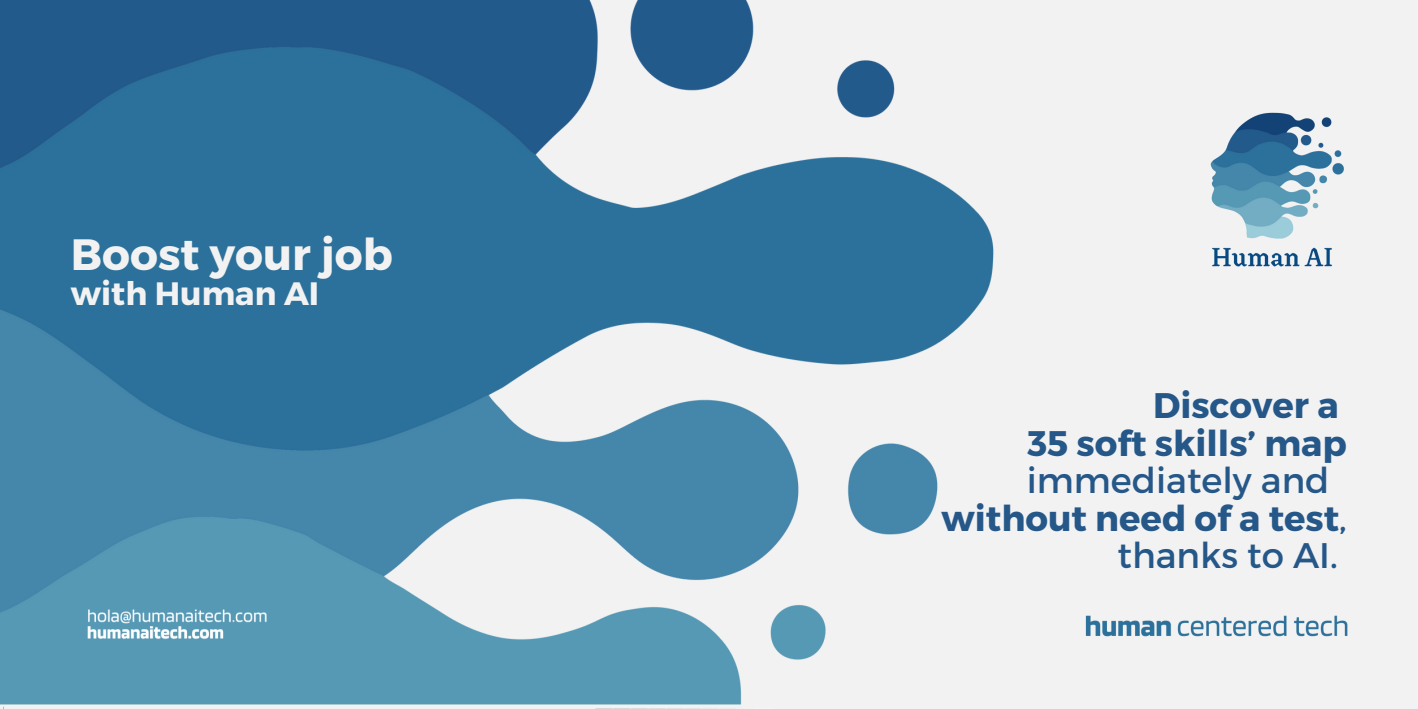
<style>
.page{position:relative;width:1418px;height:709px;background:#f2f2f2}
.page>*{position:absolute;margin:0;border:0;box-sizing:border-box;transform-origin:0 0}
.t1{font:700 43.75px "Montserrat";color:#f2f2f2}
.t2{font:700 35.5px "Montserrat";color:#255788}
.t3{font:35.5px "Montserrat";color:#255788}
.t4{font:700 32.38px "Montserrat";color:#f2f2f2}
.s1{font-weight:400}
</style>
<div class="page">
<img style="left:0;top:0;width:994px;height:708px">
<img style="left:1210px;top:112px;width:134px;height:155px">
<img style="left:1085px;top:615px;width:263px;height:22px">
<img style="left:0;top:539px;width:797px;height:143px">
<p class="t1" style="left:71px;top:226px;width:323px">Boost your job</p>
<p class="t4" style="left:71px;top:272px;width:250px">with Human AI</p>
<p class="t2" style="left:1153px;top:383px;width:187px">Discover a</p>
<p class="t2" style="left:1027px;top:420px;width:321px">35 soft skills’ map</p>
<p class="t3" style="left:1026px;top:458px;width:304px">immediately and</p>
<p class="t2" style="left:941px;top:495px;width:407px">without need of a test<span class="s1">,</span></p>
<p class="t3" style="left:1117px;top:533px;width:222px">thanks to AI.</p>
</div>
